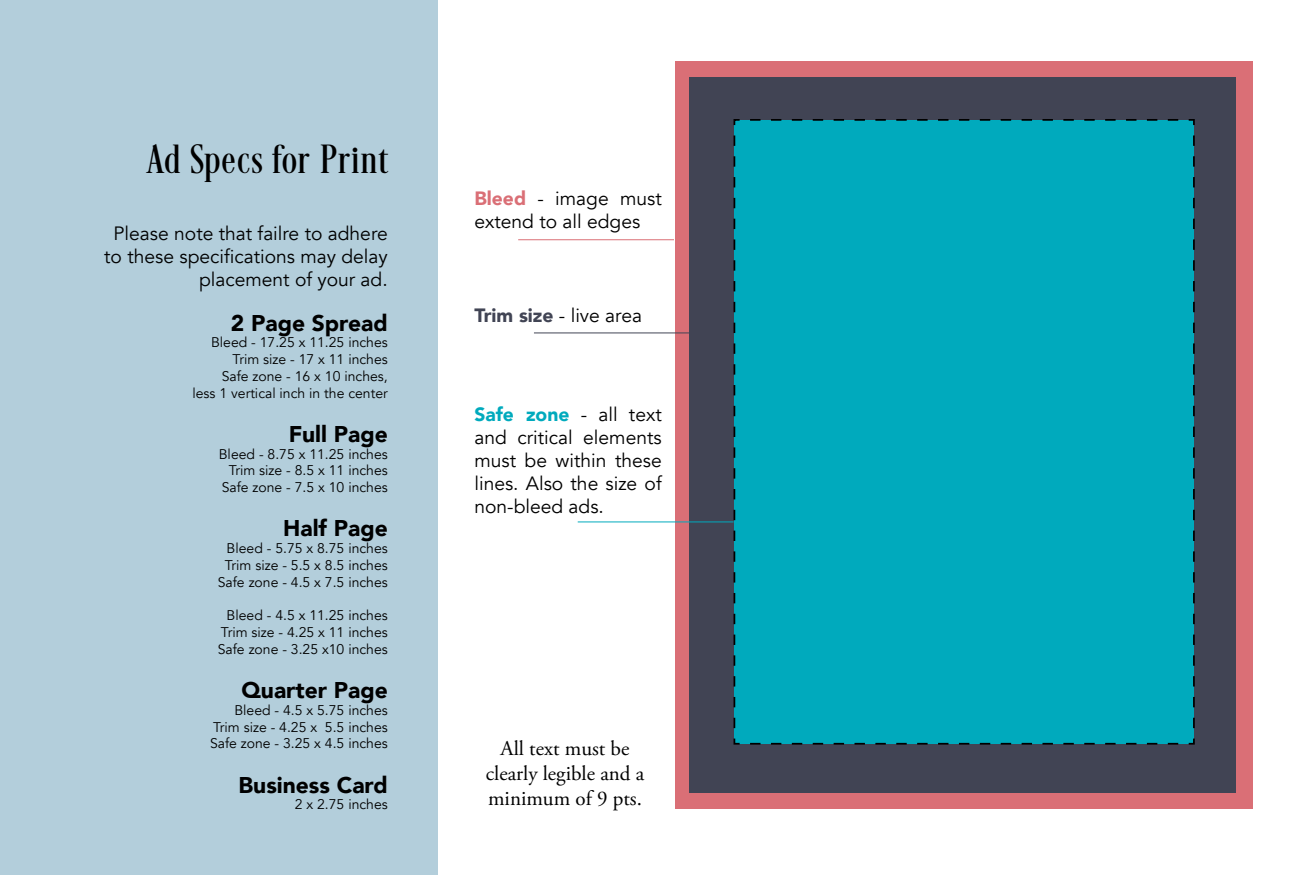
<style>
.page{position:relative;width:1313px;height:875px;background:#fff}
.page>*{position:absolute;margin:0;border:0;box-sizing:border-box;transform-origin:0 0}
.t1{font:42px "Desire Pro";letter-spacing:.055em;color:#000}
.t2{font:900 22.75px "Avenir";color:#000}
.t3{font:21px/25.2px "Adobe Garamond Pro";color:#000;text-align:center}
.t4{font:19.25px/23.1px "Avenir";color:#000;text-align:right}
.t5{font:14px/16.8px "Avenir";color:#000;text-align:right}
.s1{font-weight:900;color:#da6f76}
.s2{font-weight:900;color:#414454}
.s3{font-weight:900;color:#00aabd}
</style>
<div class="page">
<div style="left:0;top:0;width:438px;height:875px;background:#b3cedb"></div>
<div style="left:675px;top:61px;width:577px;height:747px;background:#da6f76"></div>
<div style="left:690px;top:77px;width:546px;height:716px;background:#414454"></div>
<div style="left:732px;top:119px;width:463px;height:626px;background:#00aabd"></div>
<hr style="left:518px;top:239px;width:156px;height:1px;background:#da6f76">
<hr style="left:578px;top:522px;width:155px;height:1px;background:#00aabd">
<hr style="left:534px;top:332px;width:156px;height:1px;background:#414454">
<h1 class="t1" style="left:148px;top:134px;width:241px">Ad Specs for Print</h1>
<h3 class="t4" style="left:104px;top:222px;width:285px">Please note that failre to adhere to these specifications may delay placement of your ad.</h3>
<h2 class="t2" style="left:231px;top:303px;width:158px">2 Page Spread</h2>
<p class="t5" style="left:192px;top:334px;width:197px">Bleed - 17.25 x 11.25 inches<br>Trim size - 17 x 11 inches<br>Safe zone - 16 x 10 inches,<br>less 1 vertical inch in the center</p>
<h2 class="t2" style="left:289px;top:414px;width:101px">Full Page</h2>
<p class="t5" style="left:219px;top:446px;width:170px">Bleed - 8.75 x 11.25 inches<br>Trim size - 8.5 x 11 inches<br>Safe zone - 7.5 x 10 inches</p>
<h2 class="t2" style="left:283px;top:509px;width:106px">Half Page</h2>
<p class="t5" style="left:218px;top:540px;width:171px">Bleed - 5.75 x 8.75 inches<br>Trim size - 5.5 x 8.5 inches<br>Safe zone - 4.5 x 7.5 inches</p>
<p class="t5" style="left:218px;top:607px;width:171px;text-align:justify;text-indent:9px">Bleed - 4.5 x 11.25 inches Trim size - 4.25 x 11 inches Safe zone - 3.25 x10 inches</p>
<h2 class="t2" style="left:241px;top:671px;width:148px">Quarter Page</h2>
<p class="t5" style="left:210px;top:702px;width:179px;text-align:justify;text-indent:24px">Bleed - 4.5 x 5.75 inches Trim size - 4.25 x 5.5 inches Safe zone - 3.25 x 4.5 inches</p>
<h2 class="t2" style="left:238px;top:765px;width:151px">Business Card</h2>
<p class="t5" style="left:295px;top:796px;width:94px">2 x 2.75 inches</p>
<h3 class="t4" style="left:474px;top:187px;width:189px;text-align:left"><span class="s1">Bleed</span> - image must extend to all edges</h3>
<h3 class="t4" style="left:474px;top:304px;width:169px"><span class="s2">Trim size</span> - live area</h3>
<h3 class="t4" style="left:474px;top:403px;width:189px;text-align:justify"><span class="s3">Safe zone</span> - all text and critical elements must be within these lines. Also the size of non-bleed ads.</h3>
<h3 class="t3" style="left:486px;top:736px;width:160px">All text must be clearly legible and a minimum of 9 pts.</h3>
</div>
